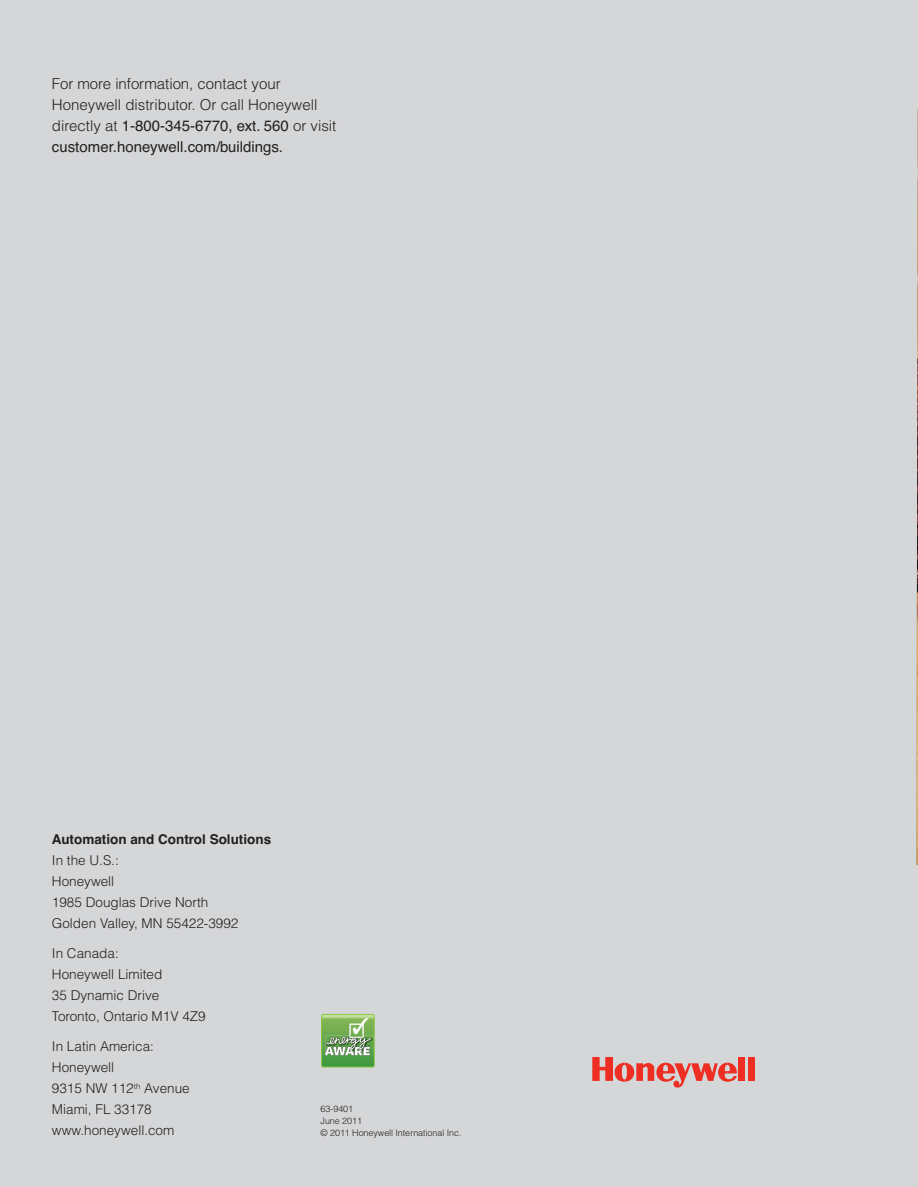
<style>
.page{position:relative;width:918px;height:1187px;background:#fff}
.page>*{position:absolute;margin:0;border:0;box-sizing:border-box;transform-origin:0 0}
.t1{font:300 15px/21px "Helvetica";color:#231f20}
.t2{font:300 13.5px/21px "Helvetica";color:#231f20}
.t3{font:300 9px/12px "Helvetica";letter-spacing:-.01em;color:#231f20}
.s1{font-weight:400}
.s2{font-weight:700}
</style>
<div class="page">
<div style="left:0;top:0;width:917px;height:1187px;background:#d5d6d8"></div>
<img style="left:916px;top:575px;width:1px;height:290px">
<div style="left:738px;top:1057px;width:7px;height:24px;background:#ee2e22"></div>
<div style="left:747px;top:1057px;width:7px;height:24px;background:#ee2e22"></div>
<svg style="left:592px;top:1057px;width:145px;height:30px"></svg>
<svg style="left:321px;top:1014px;width:54px;height:53px;background:#7eb067"></svg>
<p class="t1" style="left:52px;top:73px;width:286px">For more information, contact your Honeywell distributor. Or call Honeywell directly at <span class="s1">1-800-345-6770, ext. 560</span> or visit <span class="s1">customer.honeywell.com/buildings.</span></p>
<p class="t2" style="left:52px;top:829px;width:221px"><span class="s2">Automation and Control Solutions<br></span>In the U.S.:<br>Honeywell<br>1985 Douglas Drive North<br>Golden Valley, MN 55422-3992</p>
<p class="t2" style="left:52px;top:943px;width:155px">In Canada:<br>Honeywell Limited<br>35 Dynamic Drive<br>Toronto, Ontario M1V 4Z9</p>
<p class="t2" style="left:52px;top:1036px;width:139px">In Latin America:<br>Honeywell<br>9315 NW 112<sup>th</sup> Avenue<br>Miami, FL 33178 www.honeywell.com</p>
<p class="t3" style="left:320px;top:1102px;width:142px">63-9401<br>June 2011<br>© 2011 Honeywell International Inc.</p>
</div>
